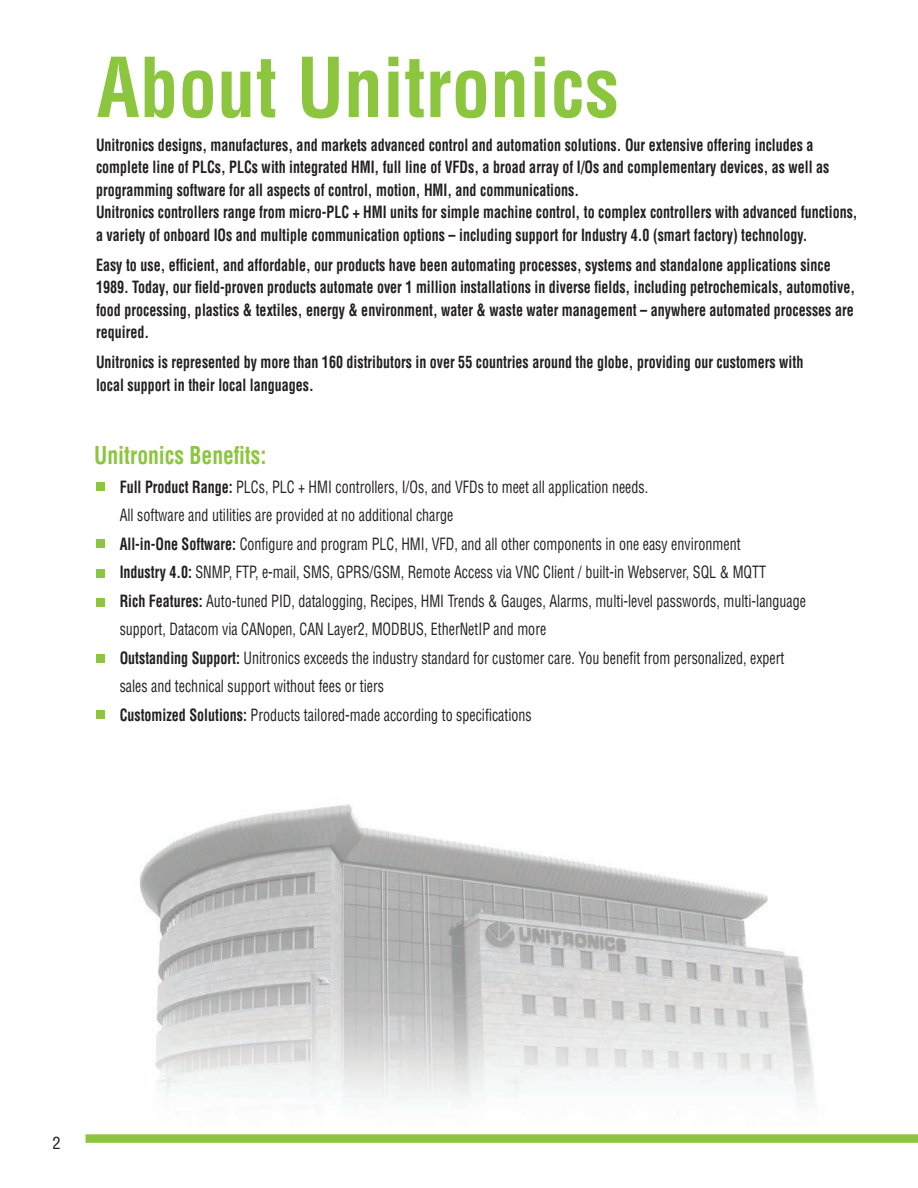
<style>
.page{position:relative;width:918px;height:1188px;background:#fff}
.page>*{position:absolute;margin:0;border:0;box-sizing:border-box;transform-origin:0 0}
.t1{font:700 condensed 80.4px "Helvetica LT Std";color:#8bc63e;scale:.96 1}
.t2{font:700 condensed 24px "Helvetica LT Std";color:#8bc63e;scale:.9 1}
.t3{font:700 condensed 16.5px/22.5px "Helvetica LT Std";color:#231f20;scale:.85 1}
.t4{font:condensed 16.5px/28.5px "Helvetica LT Std";color:#231f20;scale:.85 1}
.t5{font:condensed 16.5px "Helvetica LT Std";color:#231f20}
.s1{font-weight:700}
</style>
<div class="page">
<img style="left:85px;top:804px;width:730px;height:339px">
<svg style="left:86px;top:1134px;width:832px;height:9px"></svg>
<div style="left:97px;top:483px;width:8px;height:8px;background:#8bc63e"></div>
<div style="left:97px;top:539px;width:8px;height:9px;background:#8bc63e"></div>
<div style="left:97px;top:598px;width:8px;height:9px;background:#8bc63e"></div>
<div style="left:97px;top:654px;width:8px;height:9px;background:#8bc63e"></div>
<div style="left:97px;top:711px;width:8px;height:8px;background:#8bc63e"></div>
<div style="left:97px;top:569px;width:8px;height:8px;background:#8bc63e"></div>
<h1 class="t1" style="left:97px;top:37px;width:546px">About Unitronics</h1>
<p class="t3" style="left:96px;top:133px;width:897px">Unitronics designs, manufactures, and markets advanced control and automation solutions. Our extensive offering includes a complete line of PLCs, PLCs with integrated HMI, full line of VFDs, a broad array of I/Os and complementary devices, as well as programming software for all aspects of control, motion, HMI, and communications.<br>Unitronics controllers range from micro-PLC + HMI units for simple machine control, to complex controllers with advanced functions, a variety of onboard IOs and multiple communication options – including support for Industry 4.0 (smart factory) technology.</p>
<p class="t3" style="left:96px;top:253px;width:894px">Easy to use, efficient, and affordable, our products have been automating processes, systems and standalone applications since 1989. Today, our field-proven products automate over 1 million installations in diverse fields, including petrochemicals, automotive, food processing, plastics &amp; textiles, energy &amp; environment, water &amp; waste water management – anywhere automated processes are required.</p>
<p class="t3" style="left:96px;top:351px;width:834px">Unitronics is represented by more than 160 distributors in over 55 countries around the globe, providing our customers with local support in their local languages.</p>
<h2 class="t2" style="left:94px;top:440px;width:193px">Unitronics Benefits:</h2>
<p class="t4" style="left:120px;top:472px;width:809px"><span class="s1">Full Product Range:</span> PLCs, PLC + HMI controllers, I/Os, and VFDs to meet all application needs.<br>All software and utilities are provided at no additional charge<br><span class="s1">All-in-One Software:</span> Configure and program PLC, HMI, VFD, and all other components in one easy environment<br><span class="s1">Industry 4.0:</span> SNMP, FTP, e-mail, SMS, GPRS/GSM, Remote Access via VNC Client / built-in Webserver, SQL &amp; MQTT<br><span class="s1">Rich Features:</span> Auto-tuned PID, datalogging, Recipes, HMI Trends &amp; Gauges, Alarms, multi-level passwords, multi-language support, Datacom via CANopen, CAN Layer2, MODBUS, EtherNetIP and more<br><span class="s1">Outstanding Support:</span> Unitronics exceeds the industry standard for customer care. You benefit from personalized, expert sales and technical support without fees or tiers<br><span class="s1">Customized Solutions:</span> Products tailored-made according to specifications</p>
<p class="t5" style="left:52px;top:1132px;width:10px">2</p>
</div>
